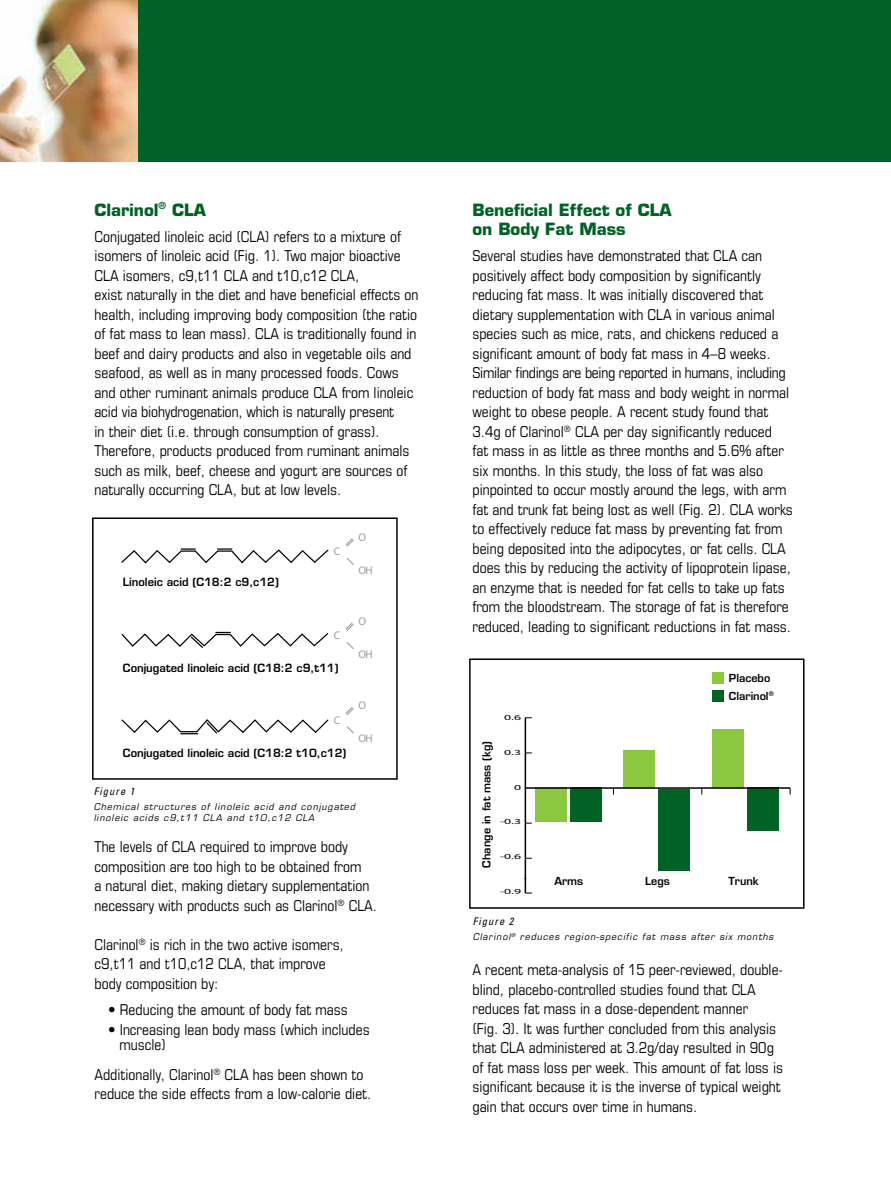
<style>
.page{position:relative;width:891px;height:1188px;background:#fff}
.page>*{position:absolute;margin:0;border:0;box-sizing:border-box;transform-origin:0 0}
.t1{font:700 16.5px/19.5px "Eurostile";color:#006225}
.t2{font:condensed 15px/19.5px "Eurostile";color:#000}
.t3{font:600 11.1px "Eurostile";color:#000}
.t4{font:condensed 11.1px "Helvetica";color:#9c9c9d}
.t5{font:600 10.8px "Eurostile";color:#000}
.t6{font:italic condensed 10.5px "Univers";letter-spacing:.1em;color:#000}
.t7{font:italic 9px/10.8px "Eurostile";letter-spacing:.1em;color:#000}
.t8{font:7.8px "Myriad";color:#000;scale:1.78 1}
</style>
<div class="page">
<div style="left:0;top:0;width:891px;height:162px;background:#006225"></div>
<img style="left:0;top:0;width:138px;height:162px">
<svg style="left:345px;top:538px;width:9px;height:9px"></svg>
<svg style="left:121px;top:548px;width:208px;height:16px"></svg>
<svg style="left:121px;top:631px;width:208px;height:17px"></svg>
<svg style="left:121px;top:719px;width:208px;height:16px"></svg>
<svg style="left:345px;top:558px;width:9px;height:176px"></svg>
<div style="left:92px;top:518px;width:306px;height:262px;border:2px solid #000"></div>
<hr style="left:525px;top:718px;width:1px;height:175px;background:#000">
<div style="left:469px;top:659px;width:336px;height:250px;border:2px solid #000"></div>
<div style="left:712px;top:672px;width:12px;height:12px;background:#8dc63f"></div>
<div style="left:712px;top:690px;width:12px;height:12px;background:#006225"></div>
<div style="left:570px;top:787px;width:32px;height:34px;background:#006225"></div>
<div style="left:535px;top:787px;width:32px;height:34px;background:#8dc63f"></div>
<div style="left:624px;top:750px;width:31px;height:38px;background:#8dc63f"></div>
<div style="left:658px;top:789px;width:32px;height:82px;background:#006225"></div>
<div style="left:713px;top:729px;width:31px;height:58px;background:#8dc63f"></div>
<div style="left:747px;top:787px;width:32px;height:43px;background:#006225"></div>
<hr style="left:525px;top:787px;width:265px;height:2px;background:#000">
<p class="t1" style="left:94px;top:200px;width:113px">Clarinol<sup>®</sup> CLA</p>
<p class="t2" style="left:94px;top:227px;width:325px">Conjugated linoleic acid (CLA) refers to a mixture of isomers of linoleic acid (Fig. 1). Two major bioactive CLA isomers, c9,t11 CLA and t10,c12 CLA,<br>exist naturally in the diet and have beneficial effects on health, including improving body composition (the ratio of fat mass to lean mass). CLA is traditionally found in beef and dairy products and also in vegetable oils and seafood, as well as in many processed foods. Cows and other ruminant animals produce CLA from linoleic acid via biohydrogenation, which is naturally present<br>in their diet (i.e. through consumption of grass).<br>Therefore, products produced from ruminant animals such as milk, beef, cheese and yogurt are sources of naturally occurring CLA, but at low levels.</p>
<p class="t3" style="left:123px;top:575px;width:157px">Linoleic acid (C18:2 c9,c12)</p>
<p class="t4" style="left:334px;top:544px;width:8px">C</p>
<p class="t4" style="left:334px;top:629px;width:8px">C</p>
<p class="t3" style="left:123px;top:661px;width:217px">Conjugated linoleic acid (C18:2 c9,t11)</p>
<p class="t4" style="left:334px;top:713px;width:8px">C</p>
<p class="t4" style="left:359px;top:530px;width:9px">O</p>
<p class="t4" style="left:359px;top:563px;width:16px">OH</p>
<p class="t4" style="left:359px;top:615px;width:9px">O</p>
<p class="t4" style="left:359px;top:648px;width:16px">OH</p>
<p class="t4" style="left:359px;top:699px;width:9px">O</p>
<p class="t4" style="left:359px;top:732px;width:16px">OH</p>
<p class="t3" style="left:123px;top:746px;width:225px">Conjugated linoleic acid (C18:2 t10,c12)</p>
<p class="t6" style="left:94px;top:785px;width:42px">Figure 1</p>
<p class="t7" style="left:94px;top:802px;width:263px">Chemical structures of linoleic acid and conjugated linoleic acids c9,t11 CLA and t10,c12 CLA</p>
<p class="t2" style="left:94px;top:837px;width:284px">The levels of CLA required to improve body composition are too high to be obtained from<br>a natural diet, making dietary supplementation necessary with products such as Clarinol<sup>®</sup> CLA.</p>
<p class="t2" style="left:95px;top:935px;width:251px">Clarinol<sup>®</sup> is rich in the two active isomers, c9,t11 and t10,c12 CLA, that improve body composition by:</p>
<p class="t2" style="left:108px;top:1000px;width:241px">• Reducing the amount of body fat mass</p>
<p class="t2" style="left:120px;top:1022px;width:252px;line-height:15px;text-indent:-12px">• Increasing lean body mass (which includes muscle)</p>
<p class="t2" style="left:95px;top:1064px;width:278px">Additionally, Clarinol<sup>®</sup> CLA has been shown to reduce the side effects from a low-calorie diet.</p>
<p class="t1" style="left:472px;top:200px;width:201px">Beneficial Effect of CLA on Body Fat Mass</p>
<p class="t2" style="left:472px;top:246px;width:322px">Several studies have demonstrated that CLA can positively affect body composition by significantly reducing fat mass. It was initially discovered that dietary supplementation with CLA in various animal species such as mice, rats, and chickens reduced a significant amount of body fat mass in 4–8 weeks.<br>Similar findings are being reported in humans, including reduction of body fat mass and body weight in normal weight to obese people. A recent study found that 3.4g of Clarinol<sup>®</sup> CLA per day significantly reduced<br>fat mass in as little as three months and 5.6% after six months. In this study, the loss of fat was also pinpointed to occur mostly around the legs, with arm fat and trunk fat being lost as well (Fig. 2). CLA works to effectively reduce fat mass by preventing fat from being deposited into the adipocytes, or fat cells. CLA does this by reducing the activity of lipoprotein lipase, an enzyme that is needed for fat cells to take up fats from the bloodstream. The storage of fat is therefore reduced, leading to significant reductions in fat mass.</p>
<p class="t5" style="left:729px;top:671px;width:43px">Placebo</p>
<p class="t8" style="left:504px;top:714px;width:11px">0.6</p>
<p class="t5" style="left:480px;top:868px;width:128px;rotate:-90deg">Change in fat mass (kg)</p>
<p class="t8" style="left:504px;top:748px;width:11px">0.3</p>
<p class="t8" style="left:514px;top:783px;width:5px">0</p>
<p class="t8" style="left:500px;top:818px;width:13px">-0.3</p>
<p class="t8" style="left:500px;top:853px;width:13px">-0.6</p>
<p class="t8" style="left:500px;top:887px;width:13px">-0.9</p>
<p class="t5" style="left:555px;top:874px;width:30px">Arms</p>
<p class="t5" style="left:729px;top:689px;width:46px">Clarinol<sup>®</sup></p>
<p class="t5" style="left:645px;top:874px;width:26px">Legs</p>
<p class="t5" style="left:729px;top:874px;width:32px">Trunk</p>
<p class="t6" style="left:473px;top:914px;width:42px">Figure 2</p>
<p class="t7" style="left:473px;top:931px;width:302px">Clarinol<sup>®</sup> reduces region-specific fat mass after six months</p>
<p class="t2" style="left:473px;top:960px;width:312px">A recent meta-analysis of 15 peer-reviewed, double&shy;blind, placebo-controlled studies found that CLA reduces fat mass in a dose-dependent manner<br>(Fig. 3). It was further concluded from this analysis that CLA administered at 3.2g/day resulted in 90g of fat mass loss per week. This amount of fat loss is significant because it is the inverse of typical weight gain that occurs over time in humans.</p>
</div>
